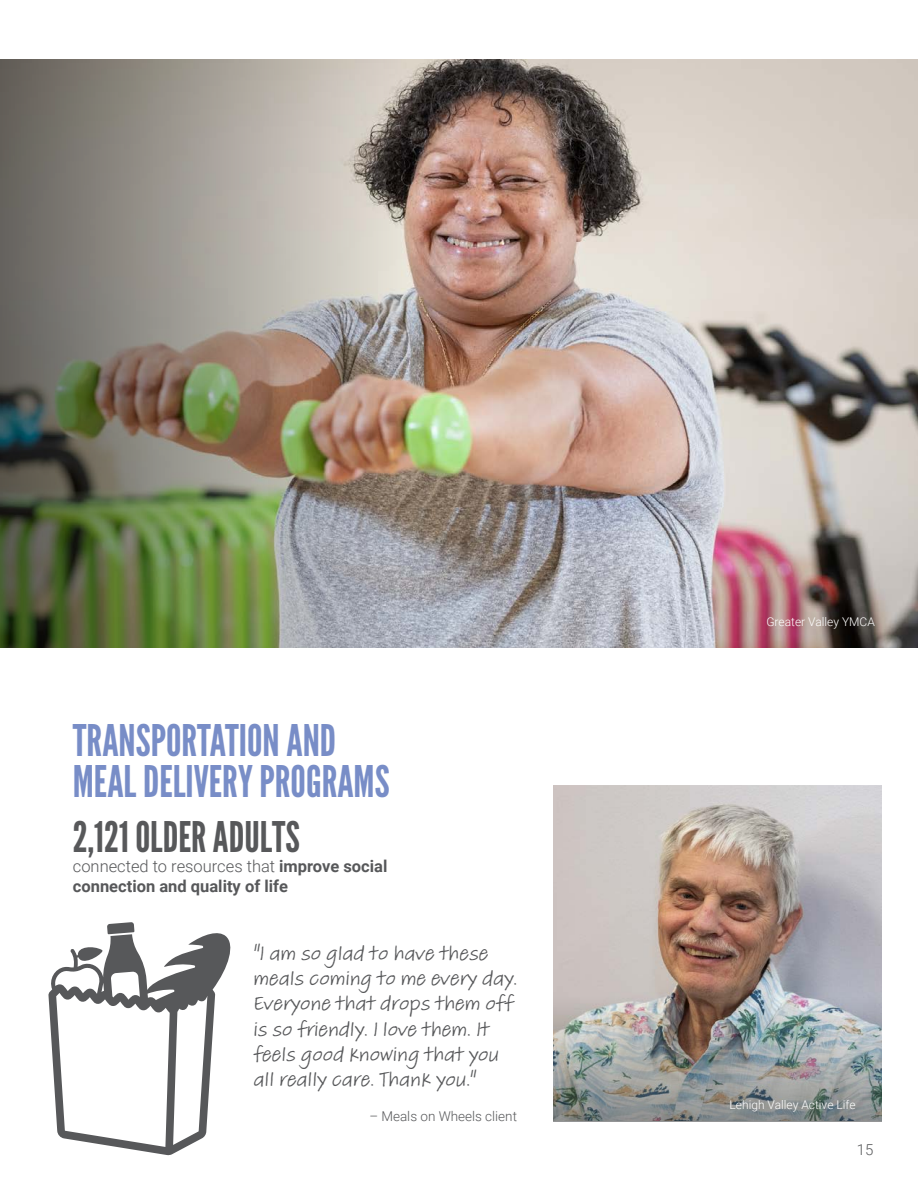
<style>
.page{position:relative;width:918px;height:1188px;background:#fff}
.page>*{position:absolute;margin:0;border:0;box-sizing:border-box;transform-origin:0 0}
.t1{font:43.5px "League Gothic";color:#788dc7}
.t2{font:42.15px "League Gothic";color:#57585a}
.t3{font:21px/25.2px "Adobe Handwriting Tiffany";color:#57585a}
.t4{font:700 16.5px/19.8px "Roboto";color:#57585a}
.t5{font:300 15px "Roboto";color:#57585a}
.t6{font:300 13.5px "Roboto";color:#57585a}
.t7{font:300 12px "Roboto";color:#fff}
.s1{font-weight:300}
</style>
<div class="page">
<img style="left:553px;top:786px;width:328px;height:336px">
<img style="left:0;top:59px;width:918px;height:589px">
<svg style="left:48px;top:922px;width:183px;height:233px"></svg>
<p class="t1" style="left:73px;top:714px;width:265px">TRANSPORTATION AND</p>
<p class="t1" style="left:73px;top:756px;width:318px">MEAL DELIVERY PROGRAMS</p>
<p class="t2" style="left:73px;top:812px;width:229px">2,121 OLDER ADULTS</p>
<p class="t4" style="left:73px;top:856px;width:316px"><span class="s1">connected to resources that</span> improve social connection and quality of life</p>
<p class="t3" style="left:254px;top:941px;width:265px">"I am so glad to have these meals coming to me every day.<br>Everyone that drops them off is so friendly. I love them. It feels good knowing that you all really care. Thank you."</p>
<p class="t6" style="left:369px;top:1106px;width:149px">– Meals on Wheels client</p>
<p class="t7" style="left:766px;top:613px;width:110px">Greater Valley YMCA</p>
<p class="t7" style="left:730px;top:1097px;width:128px">Lehigh Valley Active Life</p>
<p class="t5" style="left:857px;top:1139px;width:18px">15</p>
</div>
